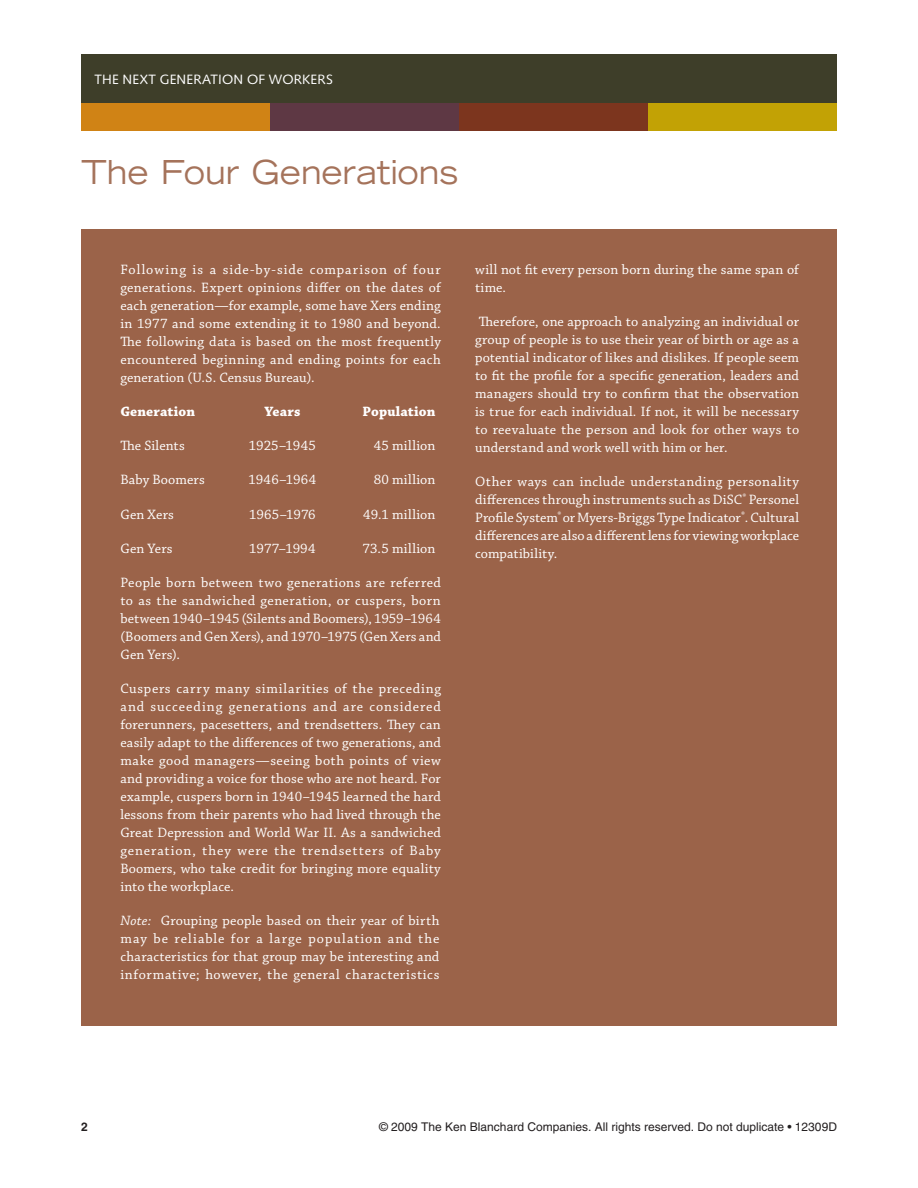
<style>
.page{position:relative;width:918px;height:1188px;background:#fff}
.page>*{position:absolute;margin:0;border:0;box-sizing:border-box;transform-origin:0 0}
.t1{font:expanded 33px "Trade Gothic LT Std";color:#a5735b;scale:.94 1}
.t2{font:14.25px/18px "Chaparral Pro";letter-spacing:.01em;color:#fff;text-align:justify}
.t3{font:700 14.25px "Chaparral Pro";letter-spacing:.005em;color:#fff}
.t4{font:13.5px "Syntax LT Std";letter-spacing:.015em;color:#fff}
.t5{font:12px "Helvetica LT Std";color:#231f20}
.s1{font-style:italic}
</style>
<div class="page">
<div style="left:81px;top:102px;width:189px;height:29px;background:#d08315"></div>
<div style="left:270px;top:102px;width:189px;height:29px;background:#5e3844"></div>
<div style="left:459px;top:102px;width:189px;height:29px;background:#7c351e"></div>
<div style="left:648px;top:102px;width:189px;height:29px;background:#c2a205"></div>
<div style="left:81px;top:54px;width:756px;height:49px;background:#3e3e29"></div>
<div style="left:81px;top:230px;width:756px;height:796px;background:#9b6349"></div>
<p class="t4" style="left:94px;top:71px;width:240px">THE NEXT GENERATION OF WORKERS</p>
<h1 class="t1" style="left:81px;top:150px;width:403px">The Four Generations</h1>
<p class="t2" style="left:120px;top:261px;width:322px">Following is a side-by-side comparison of four generations. Expert opinions differ on the dates of each generation—for example, some have Xers ending in 1977 and some extending it to 1980 and beyond.<br>The following data is based on the most frequently encountered beginning and ending points for each generation (U.S. Census Bureau).</p>
<p class="t3" style="left:120px;top:403px;width:76px">Generation</p>
<p class="t3" style="left:264px;top:403px;width:38px">Years</p>
<p class="t3" style="left:363px;top:403px;width:74px">Population</p>
<p class="t2" style="left:120px;top:437px;width:66px">The Silents</p>
<p class="t2" style="left:249px;top:437px;width:69px">1925–1945</p>
<p class="t2" style="left:374px;top:437px;width:63px">45 million</p>
<p class="t2" style="left:120px;top:471px;width:86px">Baby Boomers</p>
<p class="t2" style="left:249px;top:471px;width:69px">1946–1964</p>
<p class="t2" style="left:374px;top:471px;width:63px">80 million</p>
<p class="t2" style="left:120px;top:506px;width:55px">Gen Xers</p>
<p class="t2" style="left:249px;top:506px;width:68px">1965–1976</p>
<p class="t2" style="left:363px;top:506px;width:74px">49.1 million</p>
<p class="t2" style="left:120px;top:540px;width:54px">Gen Yers</p>
<p class="t2" style="left:249px;top:540px;width:68px">1977–1994</p>
<p class="t2" style="left:362px;top:540px;width:74px">73.5 million</p>
<p class="t2" style="left:120px;top:574px;width:322px">People born between two generations are referred to as the sandwiched generation, or cuspers, born between 1940–1945 (Silents and Boomers), 1959–1964 (Boomers and Gen Xers), and 1970–1975 (Gen Xers and Gen Yers).</p>
<p class="t2" style="left:120px;top:680px;width:322px">Cuspers carry many similarities of the preceding and succeeding generations and are considered forerunners, pacesetters, and trendsetters. They can easily adapt to the differences of two generations, and make good managers—seeing both points of view and providing a voice for those who are not heard. For example, cuspers born in 1940–1945 learned the hard lessons from their parents who had lived through the Great Depression and World War II. As a sandwiched generation, they were the trendsetters of Baby Boomers, who take credit for bringing more equality into the workplace.</p>
<p class="t2" style="left:120px;top:912px;width:321px"><span class="s1">Note:</span> Grouping people based on their year of birth may be reliable for a large population and the characteristics for that group may be interesting and informative; however, the general characteristics</p>
<p class="t2" style="left:475px;top:261px;width:325px">will not fit every person born during the same span of time.</p>
<p class="t2" style="left:475px;top:313px;width:326px">Therefore, one approach to analyzing an individual or group of people is to use their year of birth or age as a potential indicator of likes and dislikes. If people seem to fit the profile for a specific generation, leaders and managers should try to confirm that the observation is true for each individual. If not, it will be necessary to reevaluate the person and look for other ways to understand and work well with him or her.</p>
<p class="t2" style="left:475px;top:473px;width:325px">Other ways can include understanding personality differences through instruments such as DiSC<sup>®</sup> Personel Profile System<sup>®</sup> or Myers-Briggs Type Indicator<sup>®</sup>. Cultural differences are also a different lens for viewing workplace compatibility.</p>
<p class="t5" style="left:379px;top:1119px;width:459px">© 2009 The Ken Blanchard Companies. All rights reserved. Do not duplicate • 12309D</p>
</div>
